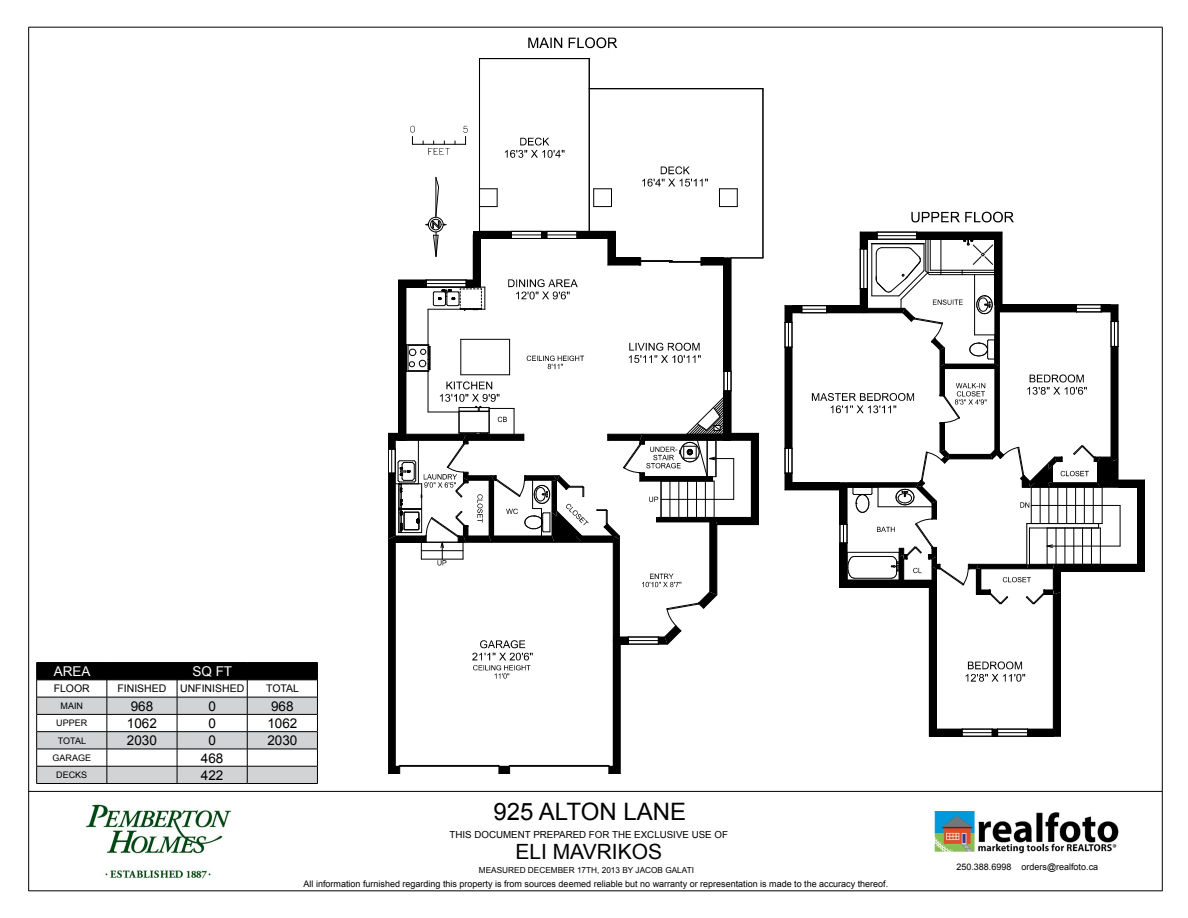
<style>
.page{position:relative;width:1188px;height:918px;background:#fff}
.page>*{position:absolute;margin:0;border:0;box-sizing:border-box;transform-origin:0 0}
.t1{font:24px "Arial";color:#000}
.t2{font:21px "Arial";color:#000}
.t3{font:13.5px "Arial";color:#000}
.t4{font:13.5px "Arial";color:#fff}
.t5{font:10.5px "Arial";color:#000}
.t6{font:9.75px "Arial";color:#000}
.t7{font:9px "Arial";color:#000}
.t8{font:8.25px "Arial";color:#000}
</style>
<div class="page">
<hr style="left:36px;top:662px;width:71px;height:1px;background:#000">
<hr style="left:107px;top:662px;width:70px;height:1px;background:#000">
<hr style="left:177px;top:662px;width:70px;height:1px;background:#000">
<hr style="left:247px;top:662px;width:71px;height:1px;background:#000">
<svg style="left:36px;top:663px;width:282px;height:120px"></svg>
<hr style="left:36px;top:783px;width:71px;height:1px;background:#000">
<hr style="left:107px;top:783px;width:70px;height:1px;background:#000">
<hr style="left:177px;top:783px;width:70px;height:1px;background:#000">
<hr style="left:247px;top:783px;width:71px;height:1px;background:#000">
<hr style="left:28px;top:27px;width:1134px;height:1px;background:#000">
<hr style="left:1162px;top:27px;width:1px;height:864px;background:#000">
<hr style="left:29px;top:891px;width:1133px;height:1px;background:#000">
<hr style="left:28px;top:27px;width:1px;height:864px;background:#000">
<hr style="left:28px;top:791px;width:1134px;height:1px;background:#000">
<img style="left:85px;top:804px;width:147px;height:75px">
<img style="left:935px;top:812px;width:184px;height:42px">
<div style="left:473px;top:231px;width:7px;height:56px;background:#000"></div>
<div style="left:480px;top:231px;width:31px;height:7px;background:#000"></div>
<div style="left:724px;top:258px;width:7px;height:113px;background:#000"></div>
<div style="left:399px;top:280px;width:7px;height:160px;background:#000"></div>
<hr style="left:399px;top:279px;width:27px;height:2px;background:#000">
<hr style="left:480px;top:238px;width:1px;height:49px;background:#000">
<hr style="left:480px;top:238px;width:31px;height:1px;background:#000">
<hr style="left:723px;top:265px;width:1px;height:106px;background:#000">
<hr style="left:731px;top:258px;width:1px;height:113px;background:#000">
<hr style="left:398px;top:280px;width:1px;height:153px;background:#000">
<hr style="left:758px;top:433px;width:1px;height:92px;background:#000">
<hr style="left:727px;top:257px;width:36px;height:1px;background:#000">
<hr style="left:762px;top:89px;width:1px;height:169px;background:#000">
<hr style="left:589px;top:88px;width:174px;height:1px;background:#000">
<hr style="left:589px;top:59px;width:1px;height:30px;background:#000">
<hr style="left:589px;top:89px;width:1px;height:142px;background:#000">
<hr style="left:479px;top:58px;width:110px;height:1px;background:#000">
<hr style="left:479px;top:59px;width:1px;height:176px;background:#000">
<svg style="left:719px;top:188px;width:19px;height:19px"></svg>
<svg style="left:593px;top:188px;width:19px;height:19px"></svg>
<svg style="left:480px;top:188px;width:18px;height:19px"></svg>
<hr style="left:428px;top:309px;width:57px;height:1px;background:#000">
<hr style="left:428px;top:309px;width:1px;height:36px;background:#000">
<hr style="left:461px;top:339px;width:1px;height:36px;background:#000">
<hr style="left:509px;top:339px;width:1px;height:36px;background:#000">
<hr style="left:461px;top:339px;width:49px;height:1px;background:#000">
<svg style="left:426px;top:177px;width:20px;height:80px"></svg>
<hr style="left:412px;top:144px;width:54px;height:1px;background:#000">
<hr style="left:547px;top:235px;width:30px;height:1px;background:#000">
<hr style="left:547px;top:238px;width:30px;height:1px;background:#000">
<hr style="left:547px;top:231px;width:30px;height:1px;background:#000">
<svg style="left:406px;top:281px;width:21px;height:7px"></svg>
<svg style="left:433px;top:279px;width:53px;height:32px"></svg>
<hr style="left:426px;top:283px;width:40px;height:1px;background:#000">
<hr style="left:426px;top:287px;width:40px;height:1px;background:#000">
<hr style="left:426px;top:280px;width:40px;height:1px;background:#000">
<hr style="left:641px;top:261px;width:31px;height:1px;background:#000">
<hr style="left:641px;top:260px;width:31px;height:1px;background:#000">
<svg style="left:576px;top:231px;width:65px;height:35px"></svg>
<hr style="left:669px;top:262px;width:32px;height:1px;background:#000">
<hr style="left:669px;top:261px;width:32px;height:1px;background:#000">
<svg style="left:701px;top:257px;width:26px;height:9px"></svg>
<svg style="left:541px;top:231px;width:7px;height:8px"></svg>
<hr style="left:511px;top:235px;width:30px;height:1px;background:#000">
<hr style="left:511px;top:238px;width:30px;height:1px;background:#000">
<hr style="left:511px;top:231px;width:30px;height:1px;background:#000">
<svg style="left:508px;top:279px;width:70px;height:20px"></svg>
<svg style="left:388px;top:343px;width:370px;height:431px"></svg>
<svg style="left:642px;top:166px;width:66px;height:21px"></svg>
<svg style="left:505px;top:138px;width:59px;height:20px"></svg>
<svg style="left:528px;top:37px;width:89px;height:11px"></svg>
<svg style="left:463px;top:126px;width:5px;height:18px"></svg>
<svg style="left:410px;top:126px;width:5px;height:18px"></svg>
<svg style="left:423px;top:141px;width:33px;height:14px"></svg>
<svg style="left:911px;top:212px;width:103px;height:10px"></svg>
<svg style="left:785px;top:232px;width:360px;height:505px"></svg>
<h3 class="t4" style="left:54px;top:663px;width:38px">AREA</h3>
<h3 class="t4" style="left:192px;top:663px;width:41px">SQ FT</h3>
<p class="t5" style="left:54px;top:682px;width:38px">FLOOR</p>
<p class="t5" style="left:117px;top:682px;width:51px">FINISHED</p>
<p class="t5" style="left:180px;top:682px;width:66px">UNFINISHED</p>
<p class="t5" style="left:266px;top:682px;width:34px">TOTAL</p>
<p class="t7" style="left:61px;top:700px;width:24px">MAIN</p>
<h3 class="t3" style="left:131px;top:697px;width:24px">968</h3>
<h3 class="t3" style="left:208px;top:697px;width:9px">0</h3>
<h3 class="t3" style="left:271px;top:697px;width:24px">968</h3>
<p class="t7" style="left:56px;top:717px;width:33px">UPPER</p>
<h3 class="t3" style="left:127px;top:714px;width:32px">1062</h3>
<h3 class="t3" style="left:208px;top:714px;width:9px">0</h3>
<h3 class="t3" style="left:267px;top:714px;width:32px">1062</h3>
<p class="t7" style="left:58px;top:735px;width:30px">TOTAL</p>
<h3 class="t3" style="left:127px;top:732px;width:32px">2030</h3>
<h3 class="t3" style="left:208px;top:732px;width:9px">0</h3>
<h3 class="t3" style="left:267px;top:732px;width:32px">2030</h3>
<p class="t7" style="left:53px;top:752px;width:40px">GARAGE</p>
<h3 class="t3" style="left:201px;top:749px;width:24px">468</h3>
<p class="t7" style="left:56px;top:769px;width:33px">DECKS</p>
<h3 class="t3" style="left:201px;top:766px;width:24px">422</h3>
<h1 class="t1" style="left:494px;top:795px;width:194px">925 ALTON LANE</h1>
<p class="t6" style="left:450px;top:828px;width:280px">THIS DOCUMENT PREPARED FOR THE EXCLUSIVE USE OF</p>
<h2 class="t2" style="left:515px;top:838px;width:148px">ELI MAVRIKOS</h2>
<p class="t8" style="left:479px;top:865px;width:217px">MEASURED DECEMBER 17TH, 2013 BY JACOB GALATI</p>
<p class="t7" style="left:304px;top:878px;width:586px">All information furnished regarding this property is from sources deemed reliable but no warranty or representation is made to the accuracy thereof.</p>
<p class="t7" style="left:956px;top:861px;width:143px">250.388.6998 orders@realfoto.ca</p>
</div>
